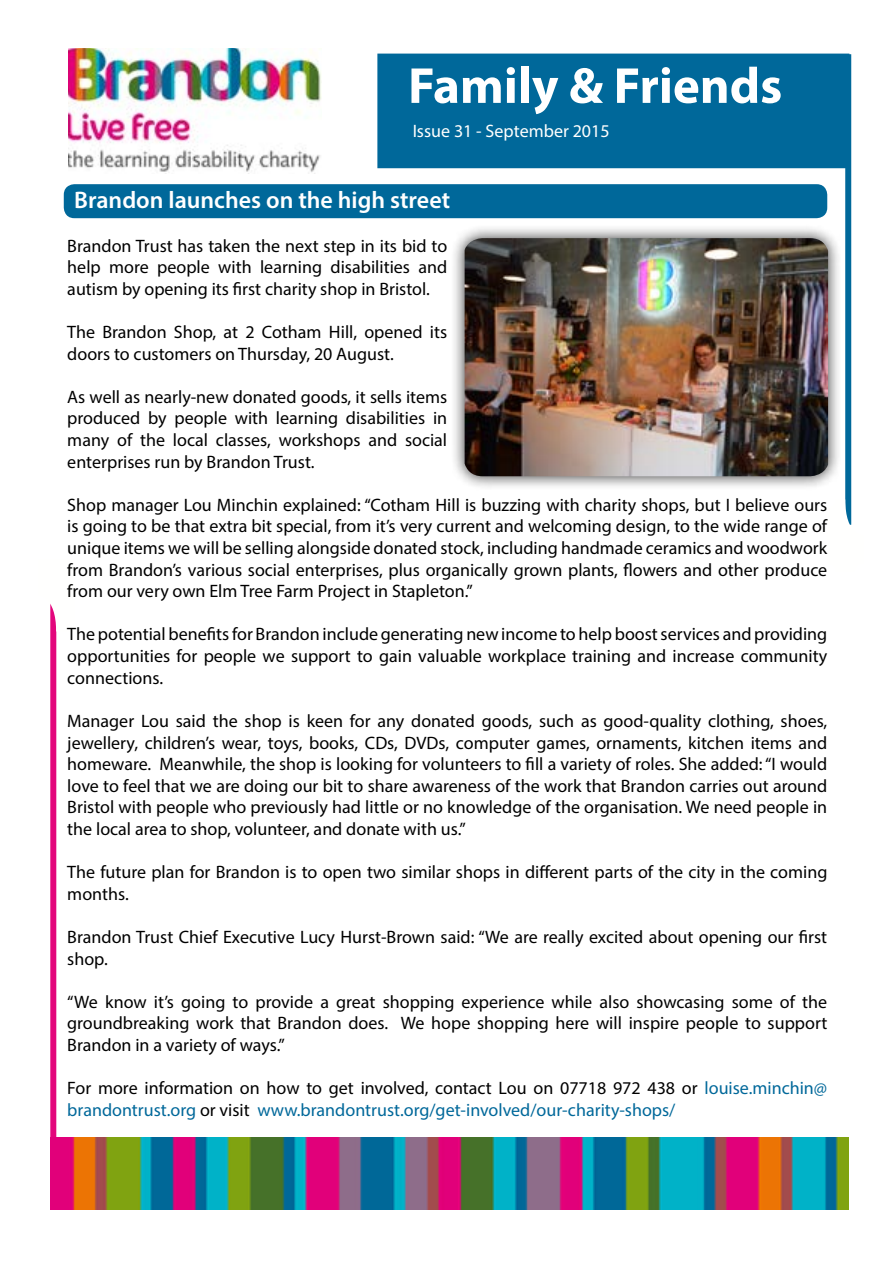
<style>
.page{position:relative;width:893px;height:1263px;background:#fff}
.page>*{position:absolute;margin:0;border:0;box-sizing:border-box;transform-origin:0 0}
.t1{font:700 51px "Myriad Pro";color:#fff}
.t2{font:600 24px "Myriad Pro";color:#fff}
.t3{font:18px/21.6px "Myriad Pro";color:#000;text-align:justify}
.t4{font:18px/21.6px "Myriad Pro";color:#00689a}
.t5{font:18px "Myriad Pro";color:#fffffe}
.s1{color:#000}
</style>
<div class="page">
<div style="left:377px;top:54px;width:472px;height:114px;background:#00689a"></div>
<div style="left:845px;top:54px;width:6px;height:471px;background:#00689a"></div>
<svg style="left:845px;top:499px;width:7px;height:26px"></svg>
<div style="left:50px;top:591px;width:6px;height:546px;background:#e3077c"></div>
<svg style="left:50px;top:591px;width:6px;height:40px"></svg>
<div style="left:64px;top:184px;width:763px;height:34px;background:#00689a;border-radius:11px"></div>
<img style="left:50px;top:1137px;width:798px;height:72px">
<img style="left:68px;top:49px;width:253px;height:125px">
<div style="left:451px;top:224px;width:391px;height:267px;background:#000;opacity:.75"></div>
<img style="left:465px;top:238px;width:363px;height:238px">
<h1 class="t1" style="left:408px;top:52px;width:376px">Family &amp; Friends</h1>
<p class="t5" style="left:413px;top:120px;width:198px">Issue 31 - September 2015</p>
<h2 class="t2" style="left:74px;top:185px;width:377px">Brandon launches on the high street</h2>
<p class="t3" style="left:67px;top:234px;width:381px">Brandon Trust has taken the next step in its bid to help more people with learning disabilities and autism by opening its first charity shop in Bristol.</p>
<p class="t3" style="left:67px;top:321px;width:381px">The Brandon Shop, at 2 Cotham Hill, opened its doors to customers on Thursday, 20 August.</p>
<p class="t3" style="left:67px;top:386px;width:381px">As well as nearly-new donated goods, it sells items produced by people with learning disabilities in many of the local classes, workshops and social enterprises run by Brandon Trust.</p>
<p class="t3" style="left:67px;top:494px;width:761px">Shop manager Lou Minchin explained: “Cotham Hill is buzzing with charity shops, but I believe ours is going to be that extra bit special, from it’s very current and welcoming design, to the wide range of unique items we will be selling alongside donated stock, including handmade ceramics and woodwork from Brandon’s various social enterprises, plus organically grown plants, flowers and other produce from our very own Elm Tree Farm Project in Stapleton.”</p>
<p class="t3" style="left:67px;top:623px;width:761px">The potential benefits for Brandon include generating new income to help boost services and providing opportunities for people we support to gain valuable workplace training and increase community connections.</p>
<p class="t3" style="left:67px;top:710px;width:761px">Manager Lou said the shop is keen for any donated goods, such as good-quality clothing, shoes, jewellery, children’s wear, toys, books, CDs, DVDs, computer games, ornaments, kitchen items and homeware. Meanwhile, the shop is looking for volunteers to fill a variety of roles. She added: “I would love to feel that we are doing our bit to share awareness of the work that Brandon carries out around Bristol with people who previously had little or no knowledge of the organisation. We need people in the local area to shop, volunteer, and donate with us.”</p>
<p class="t3" style="left:67px;top:861px;width:761px">The future plan for Brandon is to open two similar shops in different parts of the city in the coming months.</p>
<p class="t3" style="left:67px;top:926px;width:761px">Brandon Trust Chief Executive Lucy Hurst-Brown said: “We are really excited about opening our first shop.</p>
<p class="t3" style="left:67px;top:990px;width:761px">“We know it’s going to provide a great shopping experience while also showcasing some of the groundbreaking work that Brandon does. We hope shopping here will inspire people to support Brandon in a variety of ways.”</p>
<p class="t4" style="left:67px;top:1077px;width:761px"><span class="s1">For more information on how to get involved, contact Lou on 07718 972 438 or</span> louise.minchin@ brandontrust.org <span class="s1">or visit</span> www.brandontrust.org/get-involved/our-charity-shops/</p>
</div>
